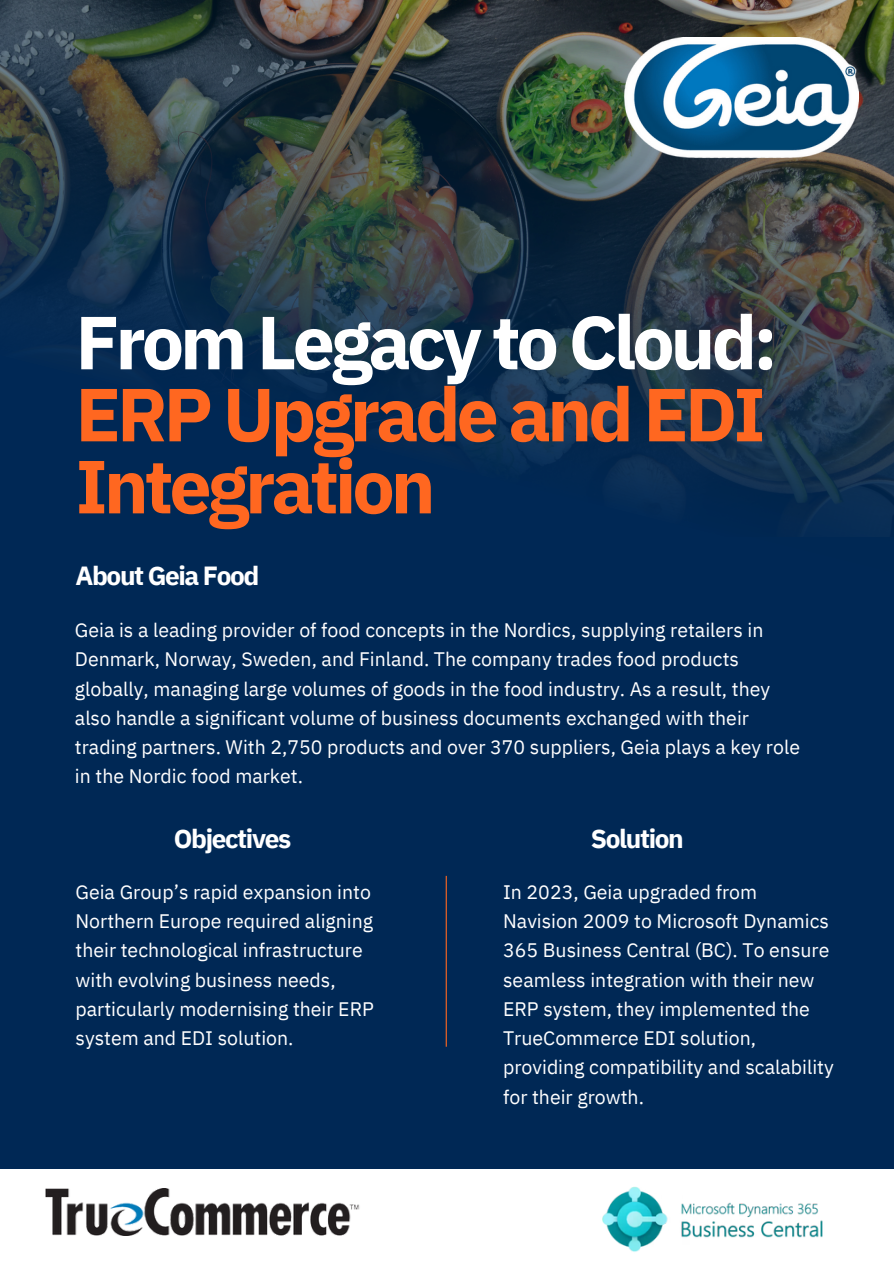
<style>
.page{position:relative;width:894px;height:1264px;background:#fff}
.page>*{position:absolute;margin:0;border:0;box-sizing:border-box;transform-origin:0 0}
.t1{font:700 75px/72px "IBM Plex Sans";letter-spacing:-.055em;color:#ff6720}
.t2{font:700 26.25px "IBM Plex Sans";letter-spacing:-.055em;color:#fff}
.t3{font:19.5px/29.2px "IBM Plex Sans";color:#fff}
.s1{color:#fff}
</style>
<div class="page">
<div style="left:0;top:0;width:893px;height:1263px;background:#002855"></div>
<img style="left:0;top:0;width:893px;height:531px">
<hr style="left:445px;top:875px;width:1px;height:171px;background:#ff6720">
<img style="left:624px;top:37px;width:234px;height:123px">
<div style="left:0;top:1169px;width:893px;height:94px;background:#fff"></div>
<img style="left:602px;top:1187px;width:221px;height:65px">
<img style="left:46px;top:1188px;width:314px;height:47px">
<h1 class="t1" style="left:75px;top:305px;width:703px"><span class="s1">From Legacy to Cloud:<br></span>ERP Upgrade and EDI<br>Integration</h1>
<h2 class="t2" style="left:75px;top:558px;width:185px">About Geia Food</h2>
<p class="t3" style="left:75px;top:615px;width:726px">Geia is a leading provider of food concepts in the Nordics, supplying retailers in Denmark, Norway, Sweden, and Finland. The company trades food products globally, managing large volumes of goods in the food industry. As a result, they also handle a significant volume of business documents exchanged with their trading partners. With 2,750 products and over 370 suppliers, Geia plays a key role in the Nordic food market.</p>
<p class="t2" style="left:174px;top:821px;width:119px">Objectives</p>
<h2 class="t2" style="left:590px;top:821px;width:94px">Solution</h2>
<h2 class="t3" style="left:75px;top:876px;width:300px">Geia Group’s rapid expansion into Northern Europe required aligning their technological infrastructure with evolving business needs, particularly modernising their ERP system and EDI solution.</h2>
<p class="t3" style="left:503px;top:876px;width:332px">In 2023, Geia upgraded from<br>Navision 2009 to Microsoft Dynamics<br>365 Business Central (BC). To ensure seamless integration with their new<br>ERP system, they implemented the<br>TrueCommerce EDI solution, providing compatibility and scalability for their growth.</p>
</div>
